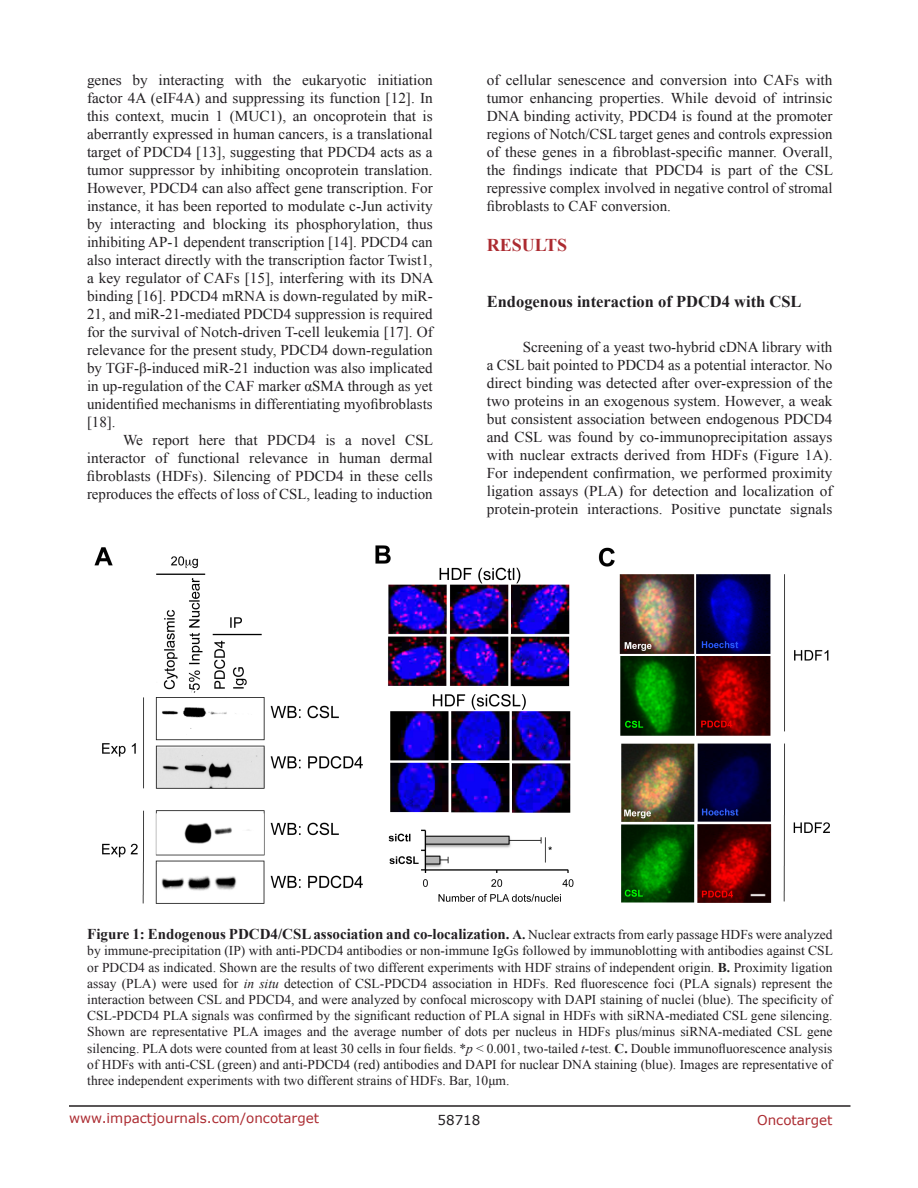
<style>
.page{position:relative;width:918px;height:1188px;background:#fff}
.page>*{position:absolute;margin:0;border:0;box-sizing:border-box;transform-origin:0 0}
.t1{font:700 18px "Times New Roman";color:#ac2b31}
.t2{font:700 16.5px "Times New Roman";color:#221f22}
.t3{font:15px/18px "Times New Roman";color:#221f22;text-align:justify}
.t4{font:700 15px "Times New Roman";color:#221f22}
.t5{font:13.5px/16.2px "Times New Roman";color:#221f22;text-align:justify}
.t6{font:13.5px "Verdana";color:#ac2b31}
.t7{font:13.5px "Verdana";color:#221f22}
.s1{font-size:13.5px}
.s2{font-weight:400;font-size:13.5px}
.s3{font-weight:700}
.s4{font-style:italic}
</style>
<div class="page">
<hr style="left:69px;top:1105px;width:781px;height:2px;background:#231f20">
<img style="left:94px;top:545px;width:736px;height:359px">
<p class="t3" style="left:87px;top:71px;width:348px">genes by interacting with the eukaryotic initiation factor 4A (eIF4A) and suppressing its function [12]. In this context, mucin 1 (MUC1), an oncoprotein that is aberrantly expressed in human cancers, is a translational target of PDCD4 [13], suggesting that PDCD4 acts as a tumor suppressor by inhibiting oncoprotein translation.<br>However, PDCD4 can also affect gene transcription. For instance, it has been reported to modulate c-Jun activity by interacting and blocking its phosphorylation, thus inhibiting AP-1 dependent transcription [14]. PDCD4 can also interact directly with the transcription factor Twist1, a key regulator of CAFs [15], interfering with its DNA binding [16]. PDCD4 mRNA is down-regulated by miR-21, and miR-21-mediated PDCD4 suppression is required for the survival of Notch-driven T-cell leukemia [17]. Of relevance for the present study, PDCD4 down-regulation by TGF-β-induced miR-21 induction was also implicated in up-regulation of the CAF marker αSMA through as yet unidentified mechanisms in differentiating myofibroblasts [18].</p>
<p class="t3" style="left:87px;top:431px;width:348px;text-indent:36px">We report here that PDCD4 is a novel CSL interactor of functional relevance in human dermal fibroblasts (HDFs). Silencing of PDCD4 in these cells reproduces the effects of loss of CSL, leading to induction</p>
<p class="t3" style="left:487px;top:71px;width:348px">of cellular senescence and conversion into CAFs with tumor enhancing properties. While devoid of intrinsic DNA binding activity, PDCD4 is found at the promoter regions of Notch/CSL target genes and controls expression of these genes in a fibroblast-specific manner. Overall, the findings indicate that PDCD4 is part of the CSL repressive complex involved in negative control of stromal fibroblasts to CAF conversion.</p>
<p class="t1" style="left:487px;top:233px;width:70px">RESULTS</p>
<p class="t2" style="left:487px;top:290px;width:316px">Endogenous interaction of PDCD4 with CSL</p>
<p class="t3" style="left:487px;top:338px;width:347px;text-indent:36px">Screening of a yeast two-hybrid cDNA library with a CSL bait pointed to PDCD4 as a potential interactor. No direct binding was detected after over-expression of the two proteins in an exogenous system. However, a weak but consistent association between endogenous PDCD4 and CSL was found by co-immunoprecipitation assays with nuclear extracts derived from HDFs (Figure 1A).<br>For independent confirmation, we performed proximity ligation assays (PLA) for detection and localization of protein-protein interactions. Positive punctate signals</p>
<p class="t4" style="left:87px;top:924px;width:747px">Figure 1: Endogenous PDCD4/CSL association and co-localization. <span class="s1">A.</span> <span class="s2">Nuclear extracts from early passage HDFs were analyzed</span></p>
<p class="t5" style="left:87px;top:943px;width:747px">by immune-precipitation (IP) with anti-PDCD4 antibodies or non-immune IgGs followed by immunoblotting with antibodies against CSL or PDCD4 as indicated. Shown are the results of two different experiments with HDF strains of independent origin. <span class="s3">B.</span> Proximity ligation assay (PLA) were used for <span class="s4">in situ</span> detection of CSL-PDCD4 association in HDFs. Red fluorescence foci (PLA signals) represent the interaction between CSL and PDCD4, and were analyzed by confocal microscopy with DAPI staining of nuclei (blue). The specificity of CSL-PDCD4 PLA signals was confirmed by the significant reduction of PLA signal in HDFs with siRNA-mediated CSL gene silencing.<br>Shown are representative PLA images and the average number of dots per nucleus in HDFs plus/minus siRNA-mediated CSL gene silencing. PLA dots were counted from at least 30 cells in four fields. *<span class="s4">p</span> &lt; 0.001, two-tailed <span class="s4">t</span>-test. <span class="s3">C.</span> Double immunofluorescence analysis of HDFs with anti-CSL (green) and anti-PDCD4 (red) antibodies and DAPI for nuclear DNA staining (blue). Images are representative of three independent experiments with two different strains of HDFs. Bar, 10μm.</p>
<p class="t6" style="left:69px;top:1109px;width:252px">www.impactjournals.com/oncotarget</p>
<p class="t7" style="left:438px;top:1111px;width:44px">58718</p>
<p class="t6" style="left:757px;top:1111px;width:77px">Oncotarget</p>
</div>
